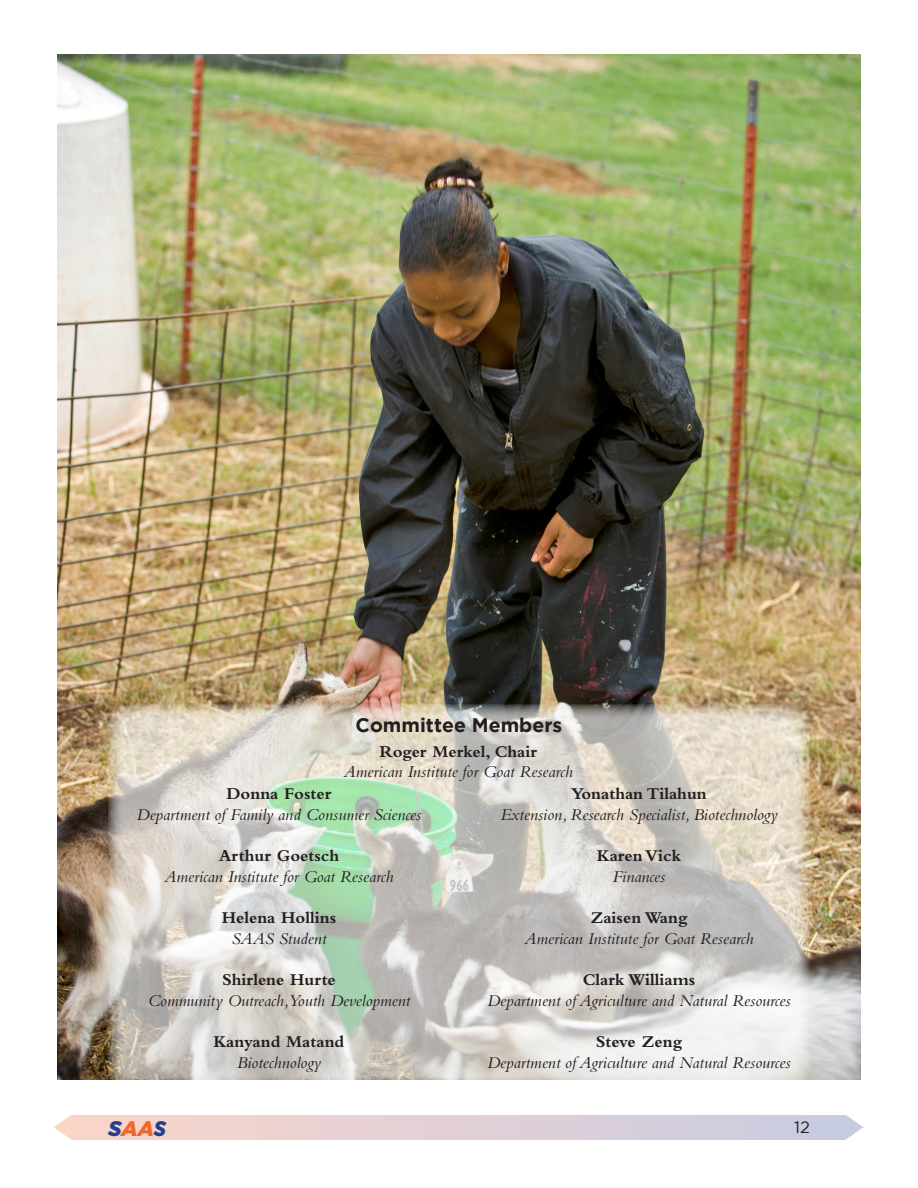
<style>
.page{position:relative;width:918px;height:1188px;background:#fff}
.page>*{position:absolute;margin:0;border:0;box-sizing:border-box;transform-origin:0 0}
.t1{font:italic 900 21px "Gotham";color:#253f8e}
.Heading_2{font:700 19.5px "Gotham";color:#231f20}
.Paragraph{font:italic 17.25px "Bembo Std";color:#231f20}
.Paragraph-2{font:700 17.25px "Bembo Std";color:#231f20}
.t2{font:16.5px "Gotham";color:#231f20}
.s1{color:#f2662a}
</style>
<div class="page">
<div style="left:54px;top:1115px;width:810px;height:24px;background:linear-gradient(to right,#fbd5c9,#c7cbe2)"></div>
<svg style="left:54px;top:1115px;width:25px;height:25px"></svg>
<svg style="left:838px;top:1115px;width:26px;height:25px"></svg>
<img style="left:58px;top:54px;width:802px;height:1026px">
<svg style="left:108px;top:704px;width:702px;height:383px;background:#d1d1c8"></svg>
<p class="Heading_2" style="left:356px;top:714px;width:208px">Committee Members</p>
<p class="Paragraph-2" style="left:380px;top:742px;width:159px">Roger Merkel, Chair</p>
<p class="Paragraph" style="left:344px;top:762px;width:231px">American Institute for Goat Research</p>
<p class="Paragraph-2" style="left:226px;top:784px;width:107px">Donna Foster</p>
<p class="Paragraph" style="left:137px;top:804px;width:286px">Department of Family and Consumer Sciences</p>
<p class="Paragraph-2" style="left:219px;top:846px;width:122px">Arthur Goetsch</p>
<p class="Paragraph" style="left:164px;top:866px;width:231px">American Institute for Goat Research</p>
<p class="Paragraph-2" style="left:222px;top:908px;width:116px">Helena Hollins</p>
<p class="Paragraph" style="left:232px;top:928px;width:96px">SAAS Student</p>
<p class="Paragraph-2" style="left:222px;top:970px;width:115px">Shirlene Hurte</p>
<p class="Paragraph" style="left:148px;top:990px;width:264px">Community Outreach, Youth Development</p>
<p class="Paragraph-2" style="left:213px;top:1032px;width:133px">Kanyand Matand</p>
<p class="Paragraph" style="left:237px;top:1052px;width:86px">Biotechnology</p>
<p class="Paragraph-2" style="left:571px;top:784px;width:137px">Yonathan Tilahun</p>
<p class="Paragraph" style="left:500px;top:804px;width:279px">Extension, Research Specialist, Biotechnology</p>
<p class="Paragraph-2" style="left:597px;top:846px;width:86px">Karen Vick</p>
<p class="Paragraph" style="left:613px;top:866px;width:54px">Finances</p>
<p class="Paragraph-2" style="left:590px;top:908px;width:99px">Zaisen Wang</p>
<p class="Paragraph" style="left:524px;top:928px;width:231px">American Institute for Goat Research</p>
<p class="Paragraph-2" style="left:583px;top:970px;width:114px">Clark Williams</p>
<p class="Paragraph" style="left:487px;top:990px;width:305px">Department of Agriculture and Natural Resources</p>
<p class="Paragraph-2" style="left:596px;top:1032px;width:88px">Steve Zeng</p>
<p class="Paragraph" style="left:487px;top:1052px;width:305px">Department of Agriculture and Natural Resources</p>
<p class="t1" style="left:108px;top:1114px;width:60px">S<span class="s1">AA</span>S</p>
<p class="t2" style="left:794px;top:1118px;width:17px">12</p>
</div>
